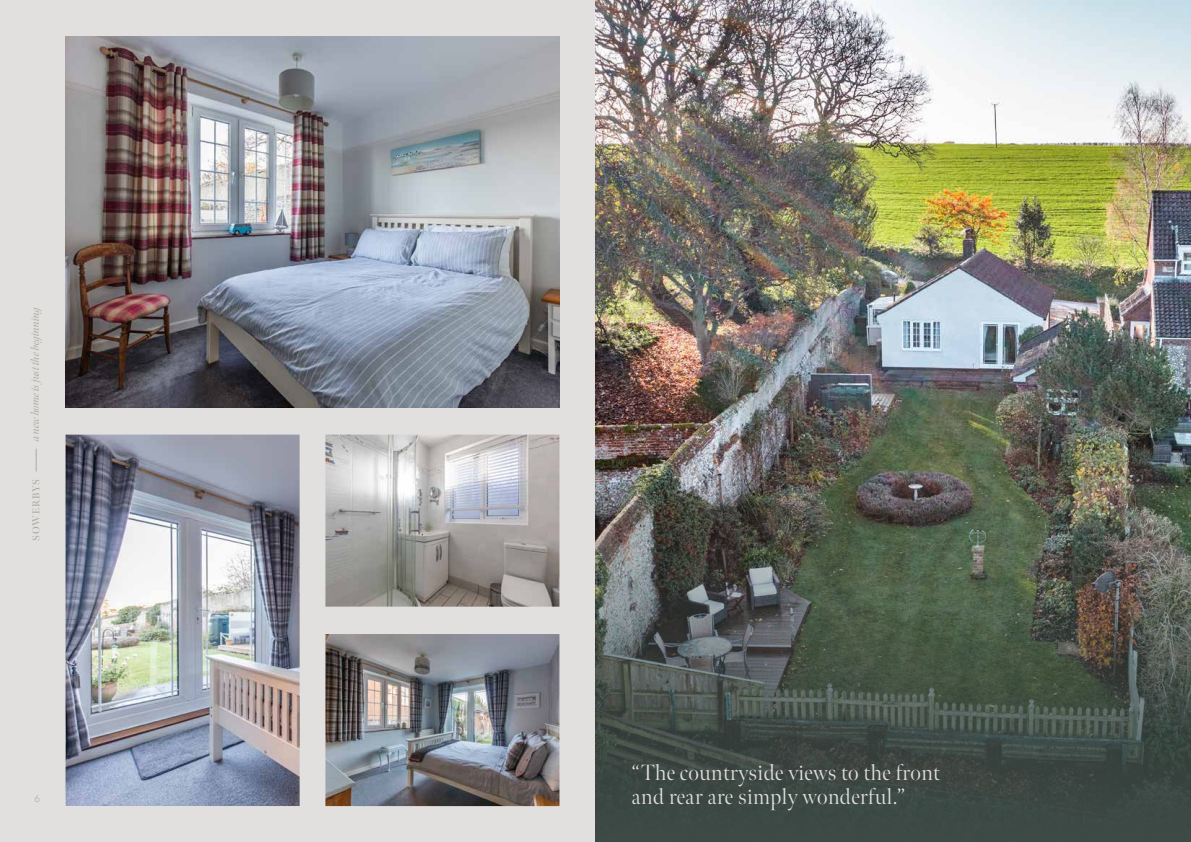
<style>
.page{position:relative;width:1191px;height:842px;background:#fff}
.page>*{position:absolute;margin:0;border:0;box-sizing:border-box;transform-origin:0 0}
.t1{font:300 22px/24px "Meno Banner";letter-spacing:.02em;color:#e1dfde}
.t2{font:italic 11px "Meno Banner";letter-spacing:-.01em;color:#ada8a0}
.t3{font:600 10px "Meno Banner";letter-spacing:.08em;color:#ada8a0}
.t4{font:300 10px "Quasimoda";color:#ada8a0}
</style>
<div class="page">
<div style="left:0;top:0;width:595px;height:842px;background:#e2e0df"></div>
<svg style="left:36px;top:449px;width:1px;height:22px"></svg>
<img style="left:66px;top:36px;width:493px;height:372px">
<img style="left:66px;top:435px;width:234px;height:371px">
<img style="left:325px;top:435px;width:234px;height:172px">
<img style="left:325px;top:634px;width:234px;height:172px">
<img style="left:595px;top:0;width:596px;height:434px">
<img style="left:595px;top:434px;width:596px;height:408px">
<p class="t2" style="left:29px;top:441px;width:138px;rotate:-90deg">a new home is just the beginning</p>
<p class="t3" style="left:30px;top:541px;width:63px;rotate:-90deg">SOWERBYS</p>
<p class="t4" style="left:35px;top:791px;width:7px">6</p>
<p class="t1" style="left:631px;top:761px;width:310px">“The countryside views to the front and rear are simply wonderful.”</p>
</div>
